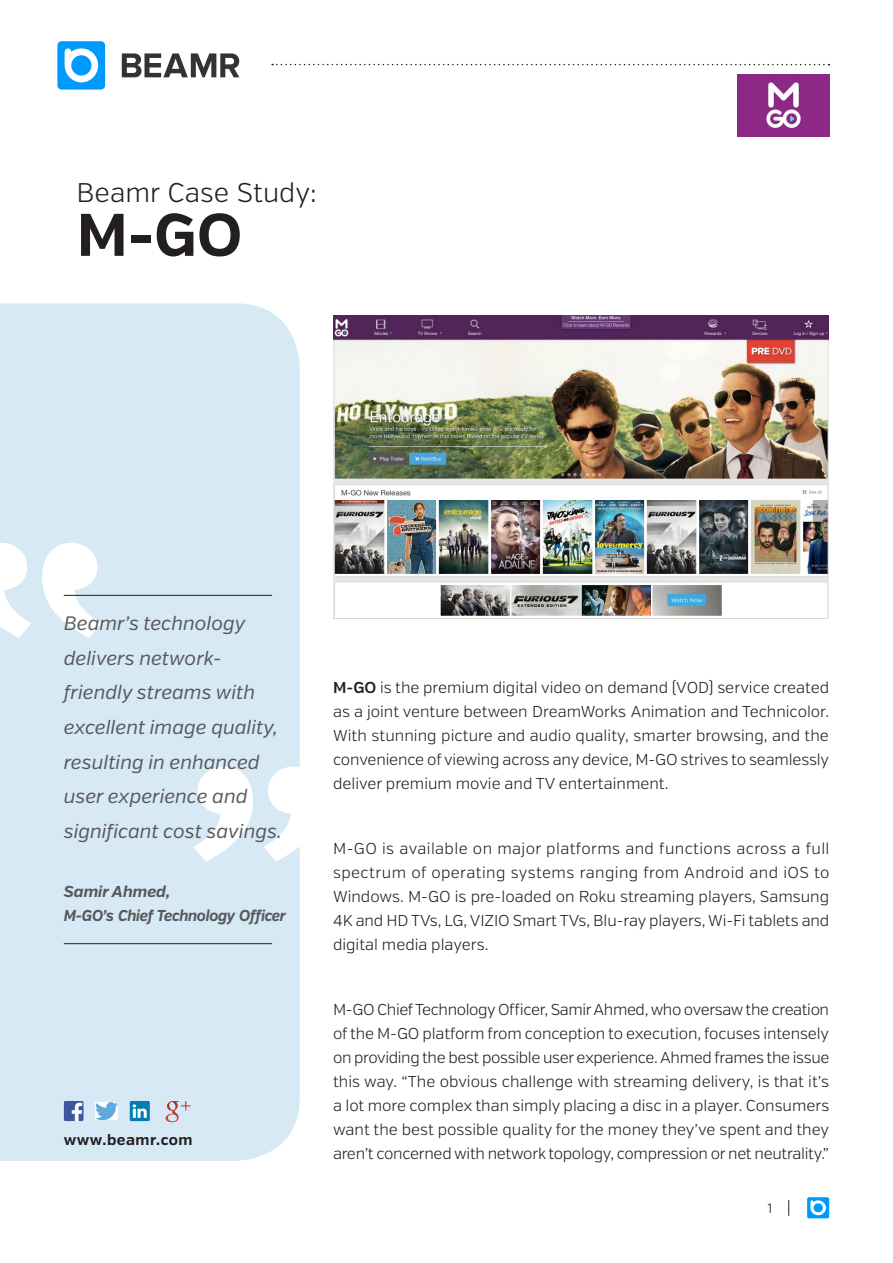
<style>
.page{position:relative;width:893px;height:1263px;background:#fff}
.page>*{position:absolute;margin:0;border:0;box-sizing:border-box;transform-origin:0 0}
.t1{font:700 60px "Verb";color:#231f20}
.Subtitle{font:300 27px "Verb";color:#231f20}
.Lead{font:italic 19.35px/34.7px "Verb";color:#57585a}
.Txt{font:300 15.75px/24px "Verb";letter-spacing:-.01em;color:#231f20;text-align:justify}
.Txt_Note{font:italic 700 15.75px "Verb";letter-spacing:-.02em;color:#57585a;scale:.93 1}
.Txt_Note-2{font:italic 700 15.75px "Verb";color:#57585a}
.Txt-2{font:700 15px "Verb";letter-spacing:.035em;color:#231f20}
.Txt-3{font:300 13.5px "Verb";color:#231f20}
.s1{font-weight:600}
</style>
<div class="page">
<svg style="left:788px;top:1200px;width:1px;height:16px"></svg>
<div style="left:0;top:303px;width:300px;height:858px;background:#d6e9f5"></div>
<svg style="left:0;top:543px;width:102px;height:95px"></svg>
<svg style="left:193px;top:766px;width:107px;height:95px"></svg>
<svg style="left:272px;top:64px;width:557px;height:1px"></svg>
<img style="left:737px;top:75px;width:92px;height:61px">
<hr style="left:64px;top:943px;width:208px;height:1px;background:#231f20">
<hr style="left:64px;top:595px;width:208px;height:1px;background:#231f20">
<img style="left:64px;top:1101px;width:20px;height:20px">
<svg style="left:166px;top:1101px;width:25px;height:21px"></svg>
<div style="left:130px;top:1101px;width:20px;height:20px;background:#007fb2"></div>
<svg style="left:133px;top:1104px;width:14px;height:14px"></svg>
<img style="left:96px;top:1102px;width:22px;height:18px">
<svg style="left:57px;top:41px;width:48px;height:49px"></svg>
<svg style="left:122px;top:53px;width:117px;height:24px"></svg>
<img style="left:333px;top:316px;width:496px;height:302px">
<svg style="left:807px;top:1197px;width:22px;height:21px"></svg>
<p class="Subtitle" style="left:77px;top:177px;width:242px">Beamr Case Study:</p>
<p class="t1" style="left:77px;top:198px;width:167px">M-GO</p>
<p class="Lead" style="left:64px;top:606px;width:183px">Beamr s’ technology</p>
<p class="Lead" style="left:64px;top:641px;width:159px">delivers network-</p>
<p class="Lead" style="left:64px;top:676px;width:193px">friendly streams with</p>
<p class="Lead" style="left:64px;top:710px;width:219px">excellent image quality, resulting in enhanced user experience and significant cost savings.</p>
<p class="Txt_Note-2" style="left:64px;top:882px;width:108px">Samir Ahmed,</p>
<p class="Txt_Note" style="left:64px;top:906px;width:241px">M-GO s’ Chief Technology Officer</p>
<p class="Txt-2" style="left:64px;top:1131px;width:130px">www.beamr.com</p>
<p class="Txt" style="left:333px;top:675px;width:498px"><span class="s1">M-GO</span> is the premium digital video on demand (VOD) service created as a joint venture between DreamWorks Animation and Technicolor.<br>With stunning picture and audio quality, smarter browsing, and the convenience of viewing across any device M, -GO strives to seamlessly deliver premium movie and TV entertainment.</p>
<p class="Txt" style="left:333px;top:836px;width:498px">M-GO is available on major platforms and functions across a full spectrum of operating systems ranging from Android and iOS to Windows M. -GO is pre-loaded on Roku streaming players, Samsung 4K and HD TVs, LG, VIZIO Smart TVs, Blu-ray players, Wi-Fi tablets and digital media players.</p>
<p class="Txt" style="left:333px;top:998px;width:498px">M-GO ChiefTechnology Officer, SamirAhmed, who oversawthe creation of the M-GO platform from conception to execution, focuses intensely on providing the best possible user experience. Ahmed frames the issue this way “. The obvious challenge with streaming delivery is, that it s’ a lot more complex than simply placing a disc in a player. Consumers want the best possible quality for the money they’ve spent and they aren t’ concerned with network topology, compression or net neutrality“.</p>
<p class="Txt-3" style="left:767px;top:1200px;width:6px">1</p>
</div>
